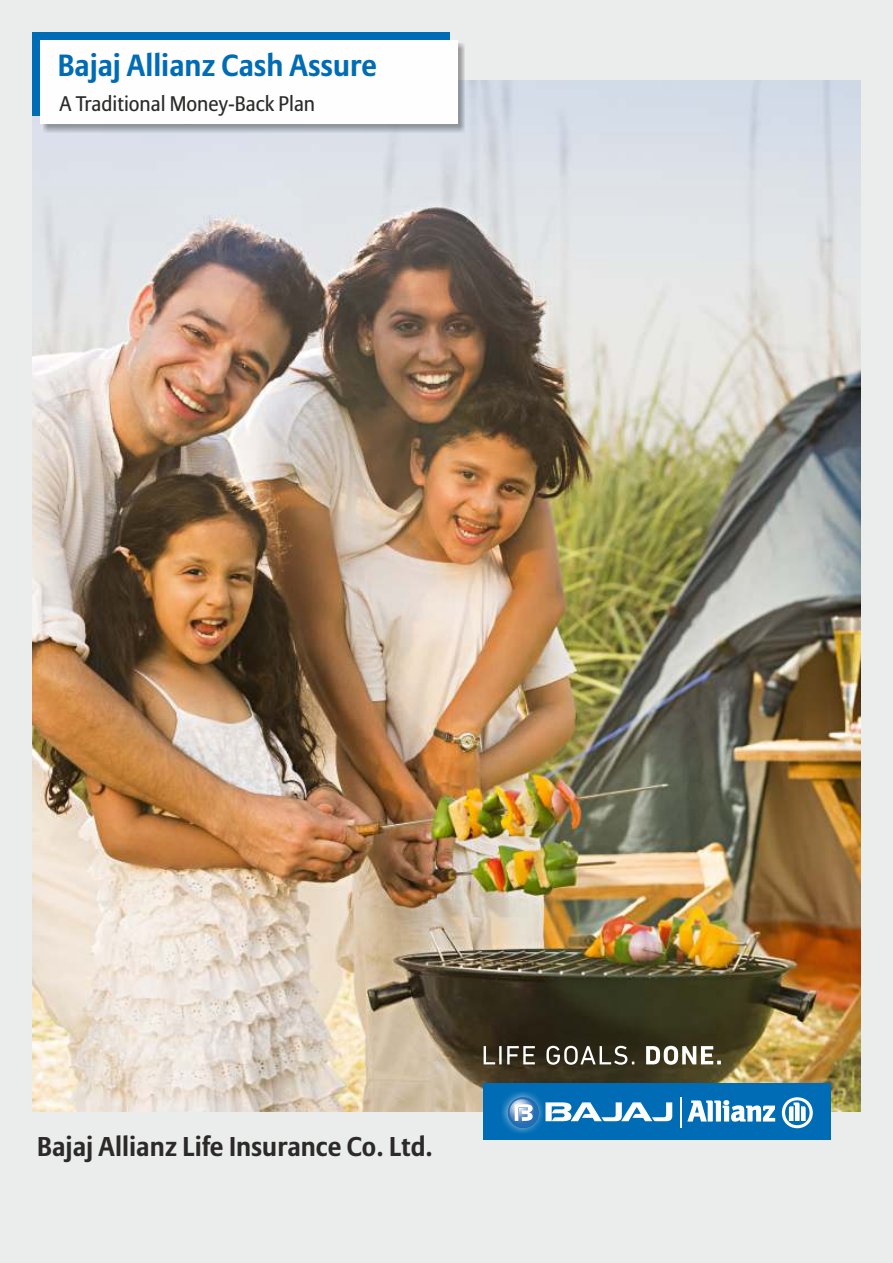
<style>
.page{position:relative;width:893px;height:1263px;background:#ebecec}
.page>*{position:absolute;margin:0;border:0;box-sizing:border-box;transform-origin:0 0}
.t1{font:700 30.45px "Allianz Sans";color:#006cb5}
.t2{font:700 27px "Allianz Sans";color:#2b2a29}
.t3{font:21px "Allianz Sans";color:#2b2a29}
</style>
<div class="page">
<img style="left:32px;top:81px;width:829px;height:1031px">
<div style="left:32px;top:32px;width:417px;height:83px;background:#006cb5"></div>
<img style="left:44px;top:44px;width:422px;height:89px">
<div style="left:41px;top:41px;width:417px;height:83px;background:#fefefe"></div>
<div style="left:484px;top:1083px;width:347px;height:57px;background:#006cb5"></div>
<img style="left:502px;top:1092px;width:33px;height:41px">
<svg style="left:687px;top:1097px;width:126px;height:31px"></svg>
<svg style="left:507px;top:1096px;width:165px;height:33px"></svg>
<hr style="left:680px;top:1097px;width:2px;height:31px;background:#fefefe">
<svg style="left:484px;top:1046px;width:237px;height:19px;background:#736f62"></svg>
<p class="t1" style="left:58px;top:52px;width:321px">Bajaj Allianz Cash Assure</p>
<p class="t3" style="left:60px;top:94px;width:257px">A Traditional Money-Back Plan</p>
<p class="t2" style="left:37px;top:1135px;width:397px">Bajaj Allianz Life Insurance Co. Ltd.</p>
</div>
